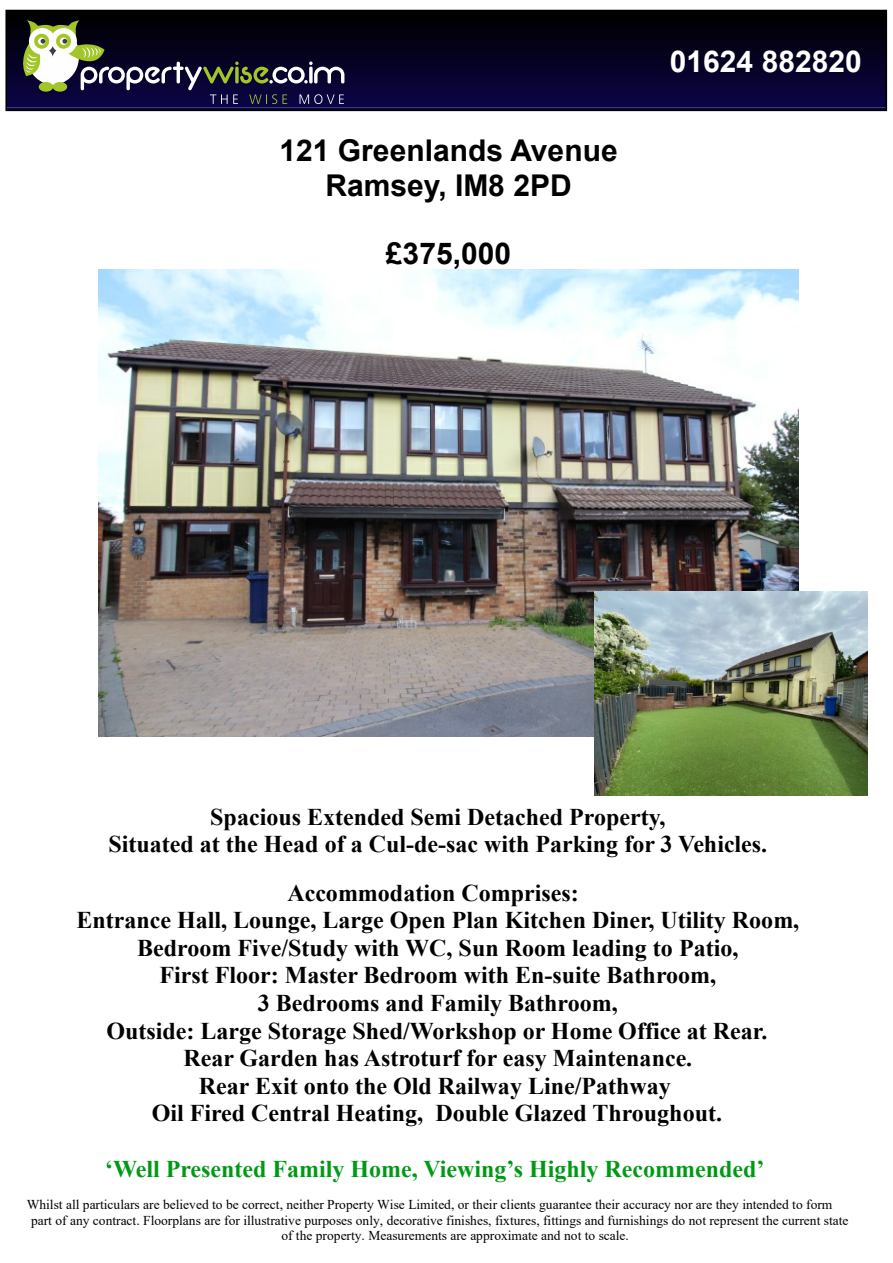
<style>
.page{position:relative;width:893px;height:1263px;background:#fff}
.page>*{position:absolute;margin:0;border:0;box-sizing:border-box;transform-origin:0 0}
.t1{font:700 30px/34.3px "Arial";color:#000;text-align:center}
.t2{font:700 30px "Arial";color:#fff}
.t3{font:700 24px/27.6px "Times New Roman";color:#000;text-align:center}
.t4{font:700 24px "Times New Roman";color:#009915}
.t5{font:13.5px "Times New Roman";color:#000}
</style>
<div class="page">
<hr style="left:6px;top:107px;width:880px;height:3px;background:#060844">
<hr style="left:6px;top:105px;width:880px;height:2px;background:#080645">
<hr style="left:6px;top:102px;width:880px;height:3px;background:#0b0445">
<hr style="left:6px;top:100px;width:880px;height:2px;background:#0b0443">
<hr style="left:6px;top:97px;width:880px;height:3px;background:#0a0441">
<hr style="left:6px;top:94px;width:880px;height:3px;background:#0a043f">
<hr style="left:6px;top:92px;width:880px;height:2px;background:#0a033d">
<hr style="left:6px;top:89px;width:880px;height:3px;background:#09033b">
<hr style="left:6px;top:87px;width:880px;height:3px;background:#090339">
<hr style="left:6px;top:84px;width:880px;height:3px;background:#090337">
<hr style="left:6px;top:82px;width:880px;height:2px;background:#080335">
<hr style="left:6px;top:79px;width:880px;height:3px;background:#080333">
<hr style="left:6px;top:77px;width:880px;height:2px;background:#080331">
<hr style="left:6px;top:74px;width:880px;height:3px;background:#07032f">
<hr style="left:6px;top:71px;width:880px;height:3px;background:#07032d">
<hr style="left:6px;top:69px;width:880px;height:3px;background:#07022b">
<hr style="left:6px;top:66px;width:880px;height:3px;background:#060229">
<hr style="left:6px;top:64px;width:880px;height:2px;background:#060227">
<hr style="left:6px;top:61px;width:880px;height:3px;background:#060225">
<hr style="left:6px;top:59px;width:880px;height:2px;background:#050223">
<hr style="left:6px;top:56px;width:880px;height:3px;background:#050221">
<hr style="left:6px;top:53px;width:880px;height:3px;background:#05021f">
<hr style="left:6px;top:51px;width:880px;height:2px;background:#04021d">
<hr style="left:6px;top:48px;width:880px;height:3px;background:#04021b">
<hr style="left:6px;top:46px;width:880px;height:2px;background:#040119">
<hr style="left:6px;top:43px;width:880px;height:3px;background:#040117">
<hr style="left:6px;top:41px;width:880px;height:2px;background:#030115">
<hr style="left:6px;top:38px;width:880px;height:3px;background:#030113">
<hr style="left:6px;top:35px;width:880px;height:3px;background:#030111">
<hr style="left:6px;top:33px;width:880px;height:3px;background:#02010f">
<hr style="left:6px;top:30px;width:880px;height:3px;background:#02010d">
<hr style="left:6px;top:28px;width:880px;height:3px;background:#02010b">
<hr style="left:6px;top:26px;width:880px;height:2px;background:#010109">
<hr style="left:6px;top:23px;width:880px;height:3px;background:#010007">
<hr style="left:6px;top:20px;width:880px;height:3px;background:#010005">
<hr style="left:6px;top:18px;width:880px;height:2px;background:#000003">
<hr style="left:6px;top:15px;width:880px;height:3px;background:#000001">
<div style="left:6px;top:10px;width:880px;height:6px;background:#000"></div>
<div style="left:5px;top:10px;width:882px;height:101px;border:2px solid #000"></div>
<svg style="left:23px;top:20px;width:321px;height:84px"></svg>
<img style="left:99px;top:270px;width:699px;height:466px">
<img style="left:595px;top:591px;width:273px;height:205px">
<p class="t1" style="left:279px;top:136px;width:340px">121 Greenlands Avenue<br>Ramsey, IM8 2PD</p>
<p class="t1" style="left:386px;top:239px;width:127px">£375,000</p>
<p class="t2" style="left:670px;top:50px;width:194px">01624 882820</p>
<p class="t3" style="left:108px;top:805px;width:660px">Spacious Extended Semi Detached Property,<br>Situated at the Head of a Cul-de-sac with Parking for 3 Vehicles.</p>
<p class="t3" style="left:76px;top:881px;width:724px">Accommodation Comprises:<br>Entrance Hall, Lounge, Large Open Plan Kitchen Diner, Utility Room, Bedroom Five/Study with WC, Sun Room leading to Patio,<br>First Floor: Master Bedroom with En-suite Bathroom,<br>3 Bedrooms and Family Bathroom,<br>Outside: Large Storage Shed/Workshop or Home Office at Rear.<br>Rear Garden has Astroturf for easy Maintenance.<br>Rear Exit onto the Old Railway Line/Pathway<br>Oil Fired Central Heating, Double Glazed Throughout.</p>
<p class="t4" style="left:105px;top:1160px;width:661px">‘Well Presented Family Home, Viewing’s Highly Recommended’</p>
<p class="t5" style="left:27px;top:1200px;width:807px">Whilst all particulars are believed to be correct, neither Property Wise Limited, or their clients guarantee their accuracy nor are they intended to form</p>
<p class="t5" style="left:31px;top:1215px;width:819px">part of any contract. Floorplans are for illustrative purposes only, decorative finishes, fixtures, fittings and furnishings do not represent the current state</p>
<p class="t5" style="left:281px;top:1231px;width:349px">of the property. Measurements are approximate and not to scale.</p>
</div>
